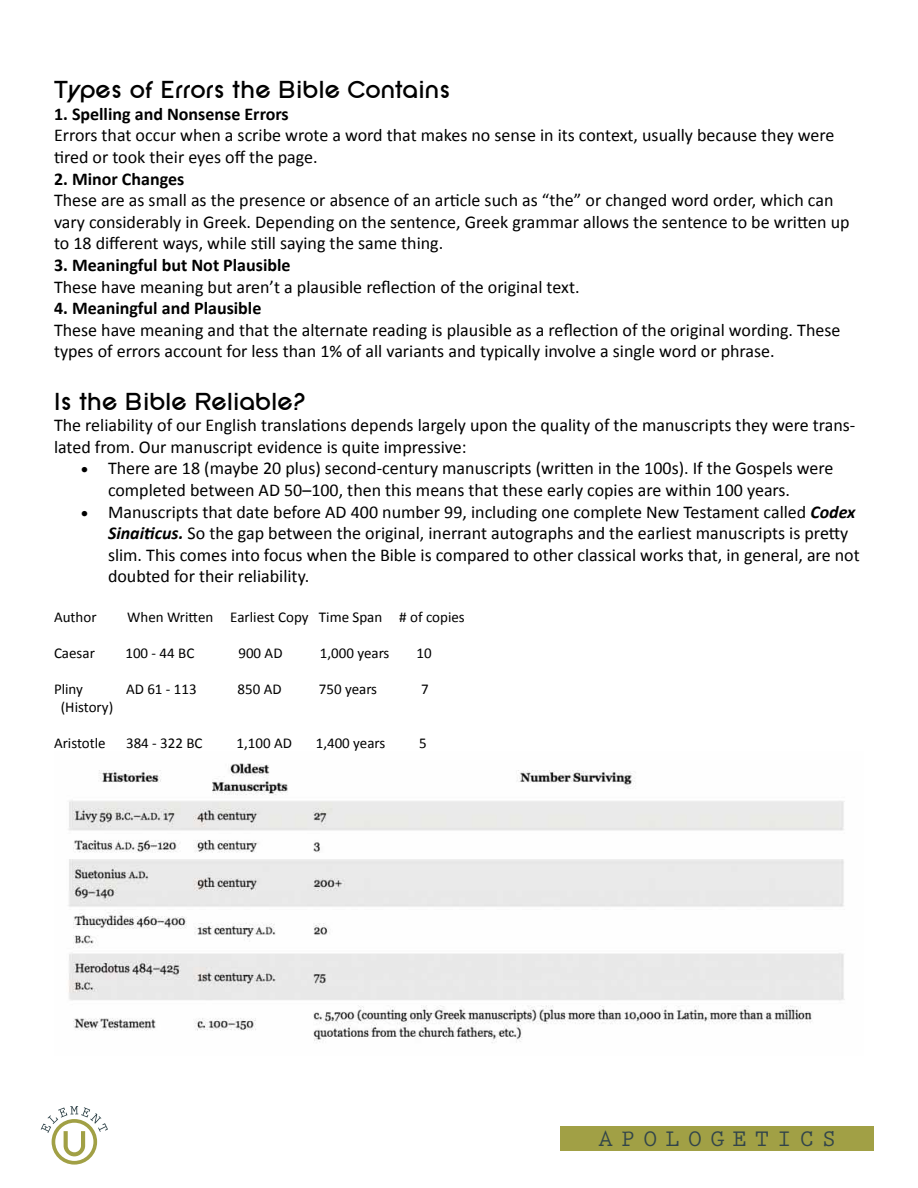
<style>
.page{position:relative;width:918px;height:1188px;background:#fff}
.page>*{position:absolute;margin:0;border:0;box-sizing:border-box;transform-origin:0 0}
.t1{font:700 25.5px "SF New Republic";color:#000}
.t2{font:700 24.15px "Prestige Elite Std";letter-spacing:.325em;color:#31444a}
.t3{font:18px/21.6px "Calibri";color:#000}
.t4{font:700 18px "Calibri";color:#000}
.t5{font:15px "Calibri";color:#000}
.s1{font-weight:700;font-style:italic}
</style>
<div class="page">
<div style="left:52px;top:1119px;width:45px;height:46px;border:4px solid #a1a045;border-radius:50%"></div>
<svg style="left:41px;top:1106px;width:67px;height:50px"></svg>
<div style="left:561px;top:1127px;width:313px;height:24px;background:#a1a045"></div>
<img style="left:68px;top:763px;width:777px;height:280px">
<h1 class="t1" style="left:54px;top:76px;width:398px">Types of Errors the Bible Contains</h1>
<p class="t4" style="left:54px;top:102px;width:236px">1. Spelling and Nonsense Errors</p>
<p class="t3" style="left:54px;top:125px;width:782px">Errors that occur when a scribe wrote a word that makes no sense in its context, usually because they were tired or took their eyes off the page.</p>
<p class="t4" style="left:54px;top:167px;width:132px">2. Minor Changes</p>
<p class="t3" style="left:54px;top:189px;width:797px">These are as small as the presence or absence of an article such as “the” or changed word order, which can vary considerably in Greek. Depending on the sentence, Greek grammar allows the sentence to be written up to 18 different ways, while still saying the same thing.</p>
<p class="t4" style="left:54px;top:254px;width:238px">3. Meaningful but Not Plausible</p>
<p class="t3" style="left:54px;top:276px;width:527px">These have meaning but aren’t a plausible reflection of the original text.</p>
<p class="t4" style="left:54px;top:297px;width:209px">4. Meaningful and Plausible</p>
<p class="t3" style="left:54px;top:319px;width:788px">These have meaning and that the alternate reading is plausible as a reflection of the original wording. These types of errors account for less than 1% of all variants and typically involve a single word or phrase.</p>
<h1 class="t1" style="left:54px;top:387px;width:254px">Is the Bible Reliable?</h1>
<p class="t3" style="left:54px;top:414px;width:803px">The reliability of our English translations depends largely upon the quality of the manuscripts they were trans&shy;lated from. Our manuscript evidence is quite impressive:</p>
<p class="t3" style="left:108px;top:458px;width:727px;text-indent:-27px">• There are 18 (maybe 20 plus) second-century manuscripts (written in the 100s). If the Gospels were completed between AD 50–100, then this means that these early copies are within 100 years.</p>
<p class="t3" style="left:108px;top:501px;width:753px;text-indent:-27px">• Manuscripts that date before AD 400 number 99, including one complete New Testament called <span class="s1">Codex Sinaiticus.</span> So the gap between the original, inerrant autographs and the earliest manuscripts is pretty slim. This comes into focus when the Bible is compared to other classical works that, in general, are not doubted for their reliability.</p>
<p class="t5" style="left:54px;top:608px;width:44px">Author</p>
<p class="t5" style="left:127px;top:608px;width:339px">When Written Earliest Copy Time Span # of copies</p>
<p class="t5" style="left:54px;top:644px;width:42px">Caesar</p>
<p class="t5" style="left:125px;top:644px;width:70px">100 - 44 BC</p>
<p class="t5" style="left:238px;top:644px;width:46px">900 AD</p>
<p class="t5" style="left:320px;top:644px;width:71px">1,000 years</p>
<p class="t5" style="left:417px;top:644px;width:17px">10</p>
<p class="t5" style="left:54px;top:680px;width:31px">Pliny</p>
<p class="t5" style="left:126px;top:680px;width:72px">AD 61 - 113</p>
<p class="t5" style="left:237px;top:680px;width:46px">850 AD</p>
<p class="t5" style="left:319px;top:680px;width:60px">750 years</p>
<p class="t5" style="left:421px;top:680px;width:9px">7</p>
<p class="t5" style="left:61px;top:698px;width:54px">(History)</p>
<p class="t5" style="left:54px;top:734px;width:53px">Aristotle</p>
<p class="t5" style="left:126px;top:734px;width:78px">384 - 322 BC</p>
<p class="t5" style="left:237px;top:734px;width:57px">1,100 AD</p>
<p class="t5" style="left:316px;top:734px;width:71px">1,400 years</p>
<p class="t5" style="left:419px;top:734px;width:9px">5</p>
<h2 class="t2" style="left:598px;top:1125px;width:239px">APOLOGETICS</h2>
</div>
